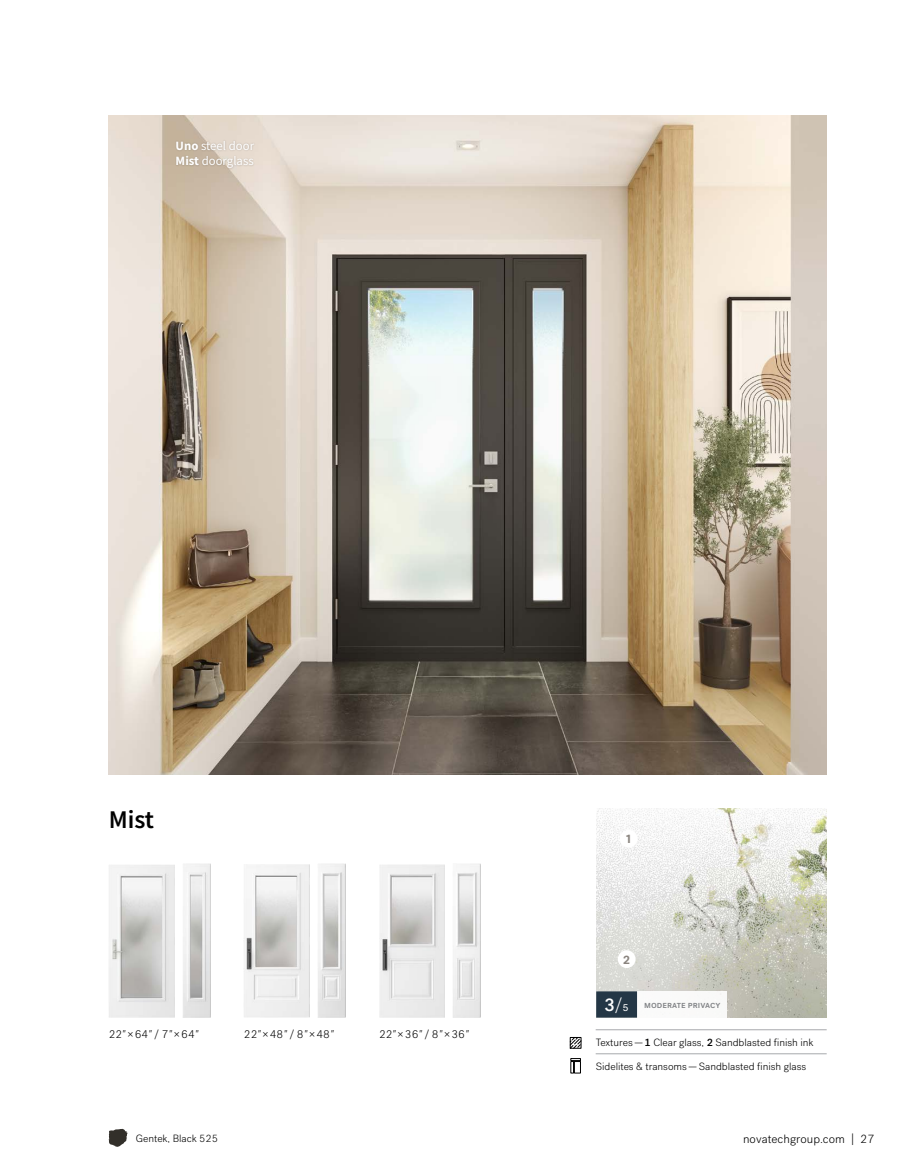
<style>
.page{position:relative;width:922px;height:1175px;background:#fff}
.page>*{position:absolute;margin:0;border:0;box-sizing:border-box;transform-origin:0 0}
.t1{font:600 25.5px "Source Sans Pro";color:#000}
.t2{font:12.75px/15.3px "Source Sans Pro";color:#fff}
.t3{font:300 12px "Post Grotesk";letter-spacing:.01em;color:#000}
.t4{font:700 12px "Post Grotesk";color:#8a847e}
.t5{font:300 11.25px "Post Grotesk";letter-spacing:.005em;color:#000}
.t6{font:300 10.5px "Post Grotesk";color:#000}
.t7{font:500 9px "Post Grotesk";letter-spacing:.005em;color:#808285}
.s1{font-weight:700}
.s2{font-style:italic}
.s3{font-size:18px;color:#fff}
.s4{font-weight:300;font-size:18px;color:#fff}
.s5{font-weight:500}
</style>
<div class="page">
<img style="left:109px;top:115px;width:717px;height:659px">
<img style="left:596px;top:808px;width:230px;height:209px">
<img style="left:109px;top:865px;width:65px;height:152px">
<img style="left:183px;top:863px;width:28px;height:154px">
<img style="left:244px;top:864px;width:65px;height:153px">
<img style="left:318px;top:863px;width:28px;height:154px">
<img style="left:379px;top:864px;width:65px;height:153px">
<img style="left:453px;top:863px;width:28px;height:154px">
<div style="left:174px;top:139px;width:82px;height:31px;background:#000;opacity:.2"></div>
<svg style="left:109px;top:1128px;width:18px;height:19px"></svg>
<hr style="left:595px;top:1029px;width:231px;height:1px;background:#a7a9ac">
<hr style="left:595px;top:1053px;width:231px;height:1px;background:#a7a9ac">
<svg style="left:569px;top:1037px;width:12px;height:12px"></svg>
<svg style="left:570px;top:1058px;width:10px;height:15px"></svg>
<div style="left:619px;top:829px;width:18px;height:18px;background:#fff;border-radius:50%"></div>
<div style="left:617px;top:950px;width:18px;height:18px;background:#fff;border-radius:50%"></div>
<div style="left:596px;top:991px;width:41px;height:26px;background:#243746"></div>
<div style="left:637px;top:991px;width:89px;height:26px;background:#fff"></div>
<p class="t2" style="left:176px;top:138px;width:80px"><span class="s1">Uno</span> steel door<br><span class="s1">Mist</span> doorglass</p>
<h1 class="t1" style="left:109px;top:802px;width:47px">Mist</h1>
<p class="t5" style="left:109px;top:1028px;width:91px">22<span class="s2">"</span>×64<span class="s2">"</span> / 7<span class="s2">"</span>×64<span class="s2">"</span></p>
<p class="t5" style="left:244px;top:1028px;width:91px">22<span class="s2">"</span>×48<span class="s2">"</span> / 8<span class="s2">"</span>×48<span class="s2">"</span></p>
<p class="t5" style="left:379px;top:1028px;width:91px">22<span class="s2">"</span>×36<span class="s2">"</span> / 8<span class="s2">"</span>×36<span class="s2">"</span></p>
<p class="t6" style="left:136px;top:1132px;width:84px">Gentek, Black 525</p>
<p class="t4" style="left:626px;top:831px;width:6px">1</p>
<p class="t4" style="left:623px;top:951px;width:8px">2</p>
<p class="t7" style="left:604px;top:999px;width:118px"><span class="s3">3</span><span class="s4">/₅</span> moderate privacy</p>
<p class="t6" style="left:595px;top:1036px;width:219px">Textures—<span class="s5">1</span> Clear glass, <span class="s5">2</span> Sandblasted finish ink</p>
<p class="t6" style="left:595px;top:1060px;width:212px">Sidelites &amp; transoms—Sandblasted finish glass</p>
<p class="t3" style="left:742px;top:1132px;width:133px">novatechgroup.com | 27</p>
</div>
